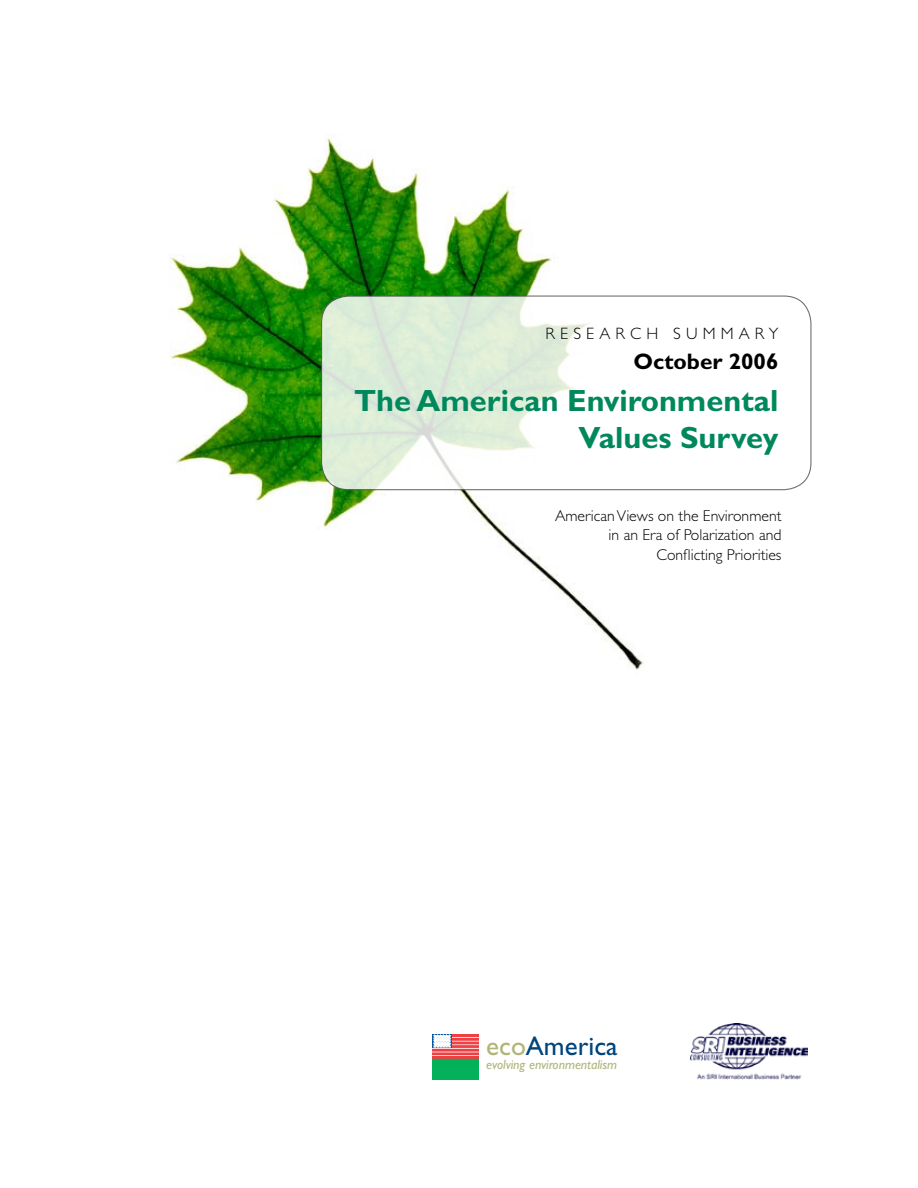
<style>
.page{position:relative;width:918px;height:1188px;background:#fff}
.page>*{position:absolute;margin:0;border:0;box-sizing:border-box;transform-origin:0 0}
.t1{font:700 30.75px/37.5px "Gill Sans";color:#00885d;text-align:right}
.t2{font:27px "Gill Sans";color:#00447c}
.t3{font:700 22.5px "Gill Sans";color:#000}
.t4{font:300 16.5px "Gill Sans";letter-spacing:.31em;color:#000}
.t5{font:300 15.75px/19.5px "Gill Sans";color:#000;text-align:right}
.t6{font:italic 13.5px "Gill Sans";color:#b1b579}
.s1{color:#b1b579}
</style>
<div class="page">
<img style="left:170px;top:137px;width:481px;height:533px">
<svg style="left:322px;top:296px;width:489px;height:194px"></svg>
<div style="left:321px;top:296px;width:491px;height:194px;border:1px solid #58595b;border-radius:27px"></div>
<img style="left:690px;top:1023px;width:118px;height:57px">
<div style="left:433px;top:1057px;width:45px;height:23px;background:#02b159"></div>
<svg style="left:433px;top:1035px;width:45px;height:23px"></svg>
<p class="t4" style="left:546px;top:324px;width:234px">RESEARCH SUMMARY</p>
<h3 class="t3" style="left:634px;top:348px;width:146px">October 2006</h3>
<h1 class="t1" style="left:354px;top:382px;width:426px">The American Environmental<br>Values Survey</h1>
<p class="t5" style="left:555px;top:506px;width:228px">American Views on the Environment in an Era of Polarization and<br>Conflicting Priorities</p>
<h2 class="t2" style="left:486px;top:1031px;width:133px"><span class="s1">eco</span>America</h2>
<p class="t6" style="left:486px;top:1057px;width:132px">evolving environmentalism</p>
</div>
